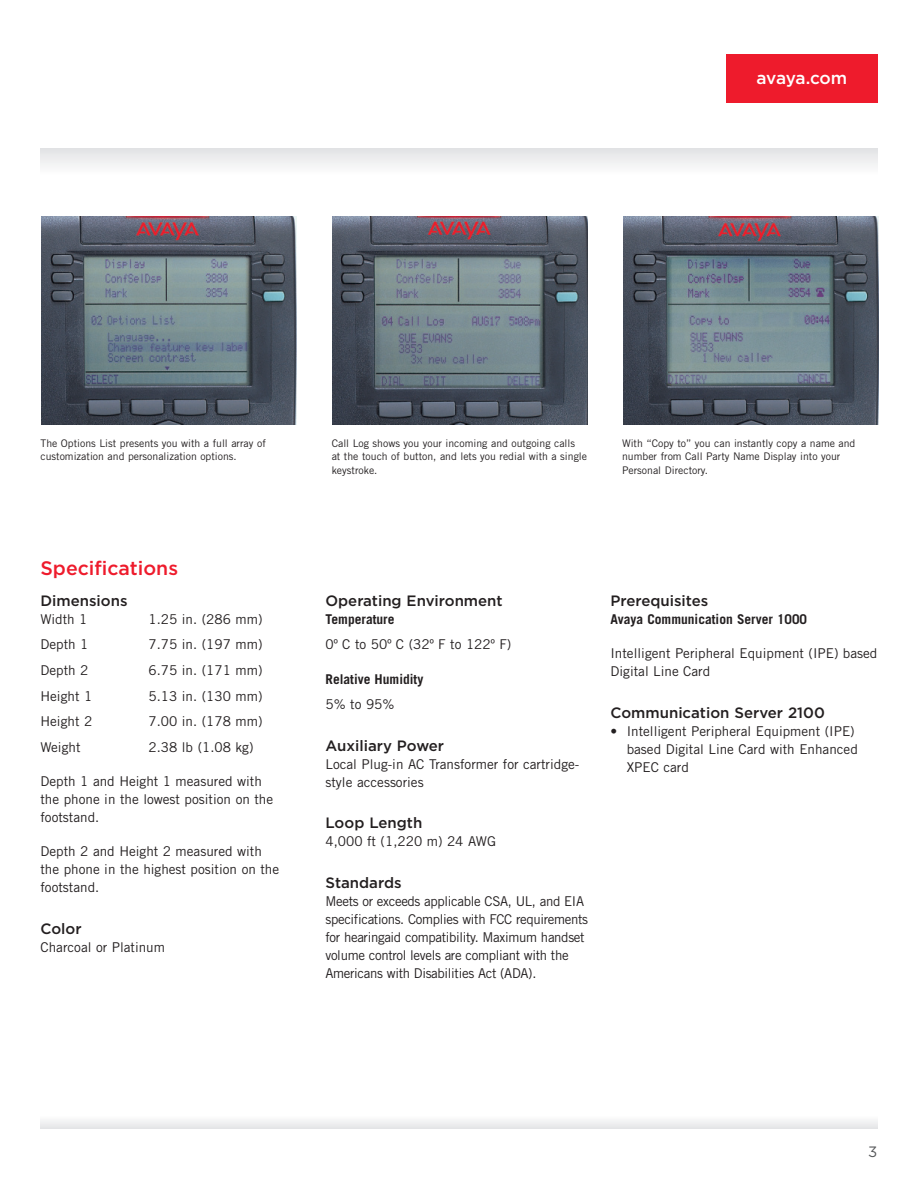
<style>
.page{position:relative;width:918px;height:1188px;background:#fff}
.page>*{position:absolute;margin:0;border:0;box-sizing:border-box;transform-origin:0 0}
.sub_head_PMS_485_cmy{font:500 19.5px "Gotham";color:#ee1b2c}
.Collateral_Box{font:500 17.25px "Gotham";letter-spacing:-.02em;color:#fff}
.second_subhead_modif{font:500 15px "Gotham";color:#231f20}
.page_number{font:15px "Gotham";color:#57585a}
.body_copy_modified{font:13.5px/18px "Trade Gothic";color:#231f20}
.body_copy_modified-2{font:13.5px/18px "Trade Gothic";letter-spacing:-.025em;color:#231f20}
.bullet_body{font:13.5px/18px "Trade Gothic";color:#231f20}
.body_copy_modified-3{font:700 13.5px "Trade Gothic";color:#231f20}
.copyright_info_codin{font:10.5px/13.5px "Trade Gothic";color:#231f20}
</style>
<div class="page">
<div style="left:40px;top:1115px;width:838px;height:14px;background:#f1f2f3"></div>
<div style="left:40px;top:148px;width:838px;height:27px;background:linear-gradient(to right,#f0f0f1,#f0f0f1)"></div>
<div style="left:726px;top:54px;width:152px;height:49px;background:#ee1b2c"></div>
<img style="left:42px;top:216px;width:255px;height:209px">
<img style="left:333px;top:216px;width:255px;height:209px">
<img style="left:623px;top:216px;width:256px;height:209px">
<p class="Collateral_Box" style="left:756px;top:68px;width:92px">avaya.com</p>
<p class="copyright_info_codin" style="left:40px;top:436px;width:227px">The Options List presents you with a full array of customization and personalization options.</p>
<p class="copyright_info_codin" style="left:332px;top:436px;width:257px">Call Log shows you your incoming and outgoing calls<br>at the touch of button, and lets you redial with a single keystroke.</p>
<p class="copyright_info_codin" style="left:622px;top:436px;width:235px">With “Copy to” you can instantly copy a name and number from Call Party Name Display into your<br>Personal Directory.</p>
<p class="sub_head_PMS_485_cmy" style="left:40px;top:557px;width:139px">Specifications</p>
<p class="second_subhead_modif" style="left:40px;top:592px;width:89px">Dimensions</p>
<p class="body_copy_modified" style="left:40px;top:610px;width:49px">Width 1</p>
<p class="body_copy_modified" style="left:148px;top:610px;width:116px">1.25 in. (286 mm)</p>
<p class="body_copy_modified" style="left:40px;top:635px;width:50px">Depth 1</p>
<p class="body_copy_modified" style="left:148px;top:635px;width:116px">7.75 in. (197 mm)</p>
<p class="body_copy_modified" style="left:40px;top:661px;width:50px">Depth 2</p>
<p class="body_copy_modified" style="left:148px;top:661px;width:116px">6.75 in. (171 mm)</p>
<p class="body_copy_modified" style="left:40px;top:687px;width:53px">Height 1</p>
<p class="body_copy_modified" style="left:148px;top:687px;width:116px">5.13 in. (130 mm)</p>
<p class="body_copy_modified" style="left:40px;top:712px;width:53px">Height 2</p>
<p class="body_copy_modified" style="left:148px;top:712px;width:116px">7.00 in. (178 mm)</p>
<p class="body_copy_modified" style="left:40px;top:738px;width:42px">Weight</p>
<p class="body_copy_modified" style="left:148px;top:738px;width:107px">2.38 lb (1.08 kg)</p>
<p class="body_copy_modified" style="left:40px;top:772px;width:234px">Depth 1 and Height 1 measured with the phone in the lowest position on the footstand.</p>
<p class="body_copy_modified" style="left:40px;top:842px;width:240px">Depth 2 and Height 2 measured with the phone in the highest position on the footstand.</p>
<p class="second_subhead_modif" style="left:40px;top:920px;width:43px">Color</p>
<p class="body_copy_modified" style="left:40px;top:938px;width:126px">Charcoal or Platinum</p>
<p class="second_subhead_modif" style="left:326px;top:592px;width:179px">Operating Environment</p>
<p class="body_copy_modified-3" style="left:326px;top:611px;width:70px">Temperature</p>
<p class="body_copy_modified" style="left:326px;top:635px;width:187px">0º C to 50º C (32º F to 122º F)</p>
<p class="body_copy_modified-3" style="left:326px;top:671px;width:99px">Relative Humidity</p>
<p class="body_copy_modified" style="left:326px;top:695px;width:71px">5% to 95%</p>
<p class="second_subhead_modif" style="left:326px;top:737px;width:120px">Auxiliary Power</p>
<p class="body_copy_modified" style="left:326px;top:755px;width:255px">Local Plug-in AC Transformer for cartridge&shy;style accessories</p>
<p class="second_subhead_modif" style="left:326px;top:814px;width:98px">Loop Length</p>
<p class="body_copy_modified" style="left:326px;top:832px;width:172px">4,000 ft (1,220 m) 24 AWG</p>
<p class="second_subhead_modif" style="left:326px;top:874px;width:78px">Standards</p>
<p class="body_copy_modified-2" style="left:326px;top:892px;width:264px">Meets or exceeds applicable CSA, UL, and EIA specifications. Complies with FCC requirements for hearingaid compatibility. Maximum handset volume control levels are compliant with the Americans with Disabilities Act (ADA).</p>
<p class="second_subhead_modif" style="left:610px;top:592px;width:99px">Prerequisites</p>
<p class="body_copy_modified-3" style="left:610px;top:611px;width:198px">Avaya Communication Server 1000</p>
<p class="body_copy_modified" style="left:610px;top:644px;width:269px">Intelligent Peripheral Equipment (IPE) based<br>Digital Line Card</p>
<p class="second_subhead_modif" style="left:610px;top:704px;width:216px">Communication Server 2100</p>
<p class="bullet_body" style="left:627px;top:722px;width:233px;text-indent:-16px">• Intelligent Peripheral Equipment (IPE) based Digital Line Card with Enhanced<br>XPEC card</p>
<p class="page_number" style="left:868px;top:1143px;width:11px">3</p>
</div>
